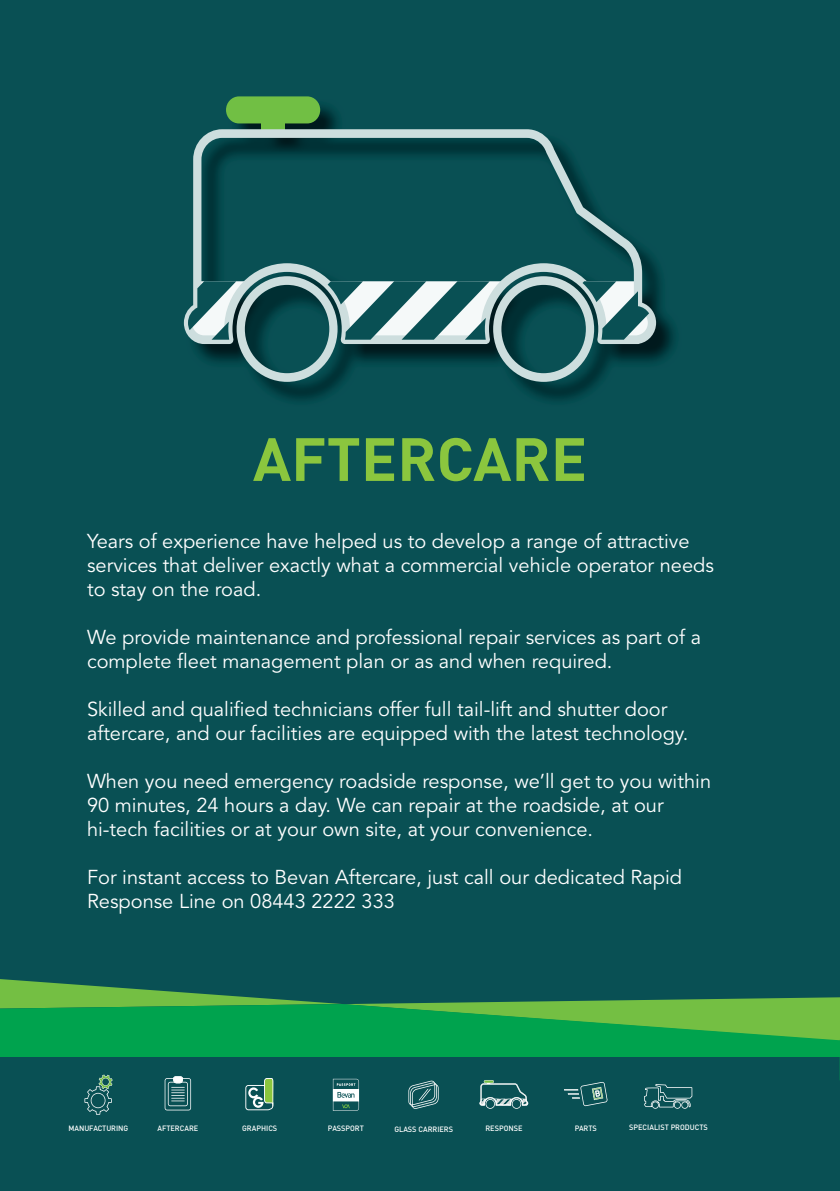
<style>
.page{position:relative;width:840px;height:1191px;background:#fff}
.page>*{position:absolute;margin:0;border:0;box-sizing:border-box;transform-origin:0 0}
.t1{font:700 60px "DIN";color:#8bc63e}
.t2{font:20px/24px "Avenir";color:#fff}
.t3{font:500 7.6px "DIN";color:#fff;scale:.96 1}
</style>
<div class="page">
<div style="left:0;top:0;width:839px;height:1191px;background:#095054"></div>
<svg style="left:0;top:979px;width:840px;height:212px"></svg>
<img style="left:226px;top:105px;width:448px;height:296px">
<div style="left:261px;top:123px;width:24px;height:8px;background:#71bf44"></div>
<div style="left:226px;top:96px;width:94px;height:27px;background:#71bf44;border-radius:13px"></div>
<svg style="left:184px;top:129px;width:471px;height:215px"></svg>
<svg style="left:188px;top:276px;width:463px;height:106px"></svg>
<h1 class="t1" style="left:253px;top:420px;width:335px">AFTERCARE</h1>
<p class="t2" style="left:87px;top:530px;width:628px">Years of experience have helped us to develop a range of attractive services that deliver exactly what a commercial vehicle operator needs to stay on the road.</p>
<p class="t2" style="left:87px;top:626px;width:615px">We provide maintenance and professional repair services as part of a complete fleet management plan or as and when required.</p>
<p class="t2" style="left:87px;top:698px;width:602px">Skilled and qualified technicians offer full tail-lift and shutter door aftercare, and our facilities are equipped with the latest technology.</p>
<p class="t2" style="left:87px;top:770px;width:625px">When you need emergency roadside response, we’ll get to you within<br>90 minutes, 24 hours a day. We can repair at the roadside, at our hi-tech facilities or at your own site, at your convenience.</p>
<p class="t2" style="left:87px;top:866px;width:596px">For instant access to Bevan Aftercare, just call our dedicated Rapid<br>Response Line on 08443 2222 333</p>
<p class="t3" style="left:68px;top:1123px;width:64px">MANUFACTURING</p>
<p class="t3" style="left:157px;top:1123px;width:44px">AFTERCARE</p>
<p class="t3" style="left:242px;top:1123px;width:38px">GRAPHICS</p>
<p class="t3" style="left:328px;top:1123px;width:39px">PASSPORT</p>
<p class="t3" style="left:394px;top:1124px;width:63px">GLASS CARRIERS</p>
<p class="t3" style="left:485px;top:1123px;width:40px">RESPONSE</p>
<p class="t3" style="left:574px;top:1123px;width:25px">PARTS</p>
<p class="t3" style="left:628px;top:1122px;width:83px">SPECIALIST PRODUCTS</p>
</div>
